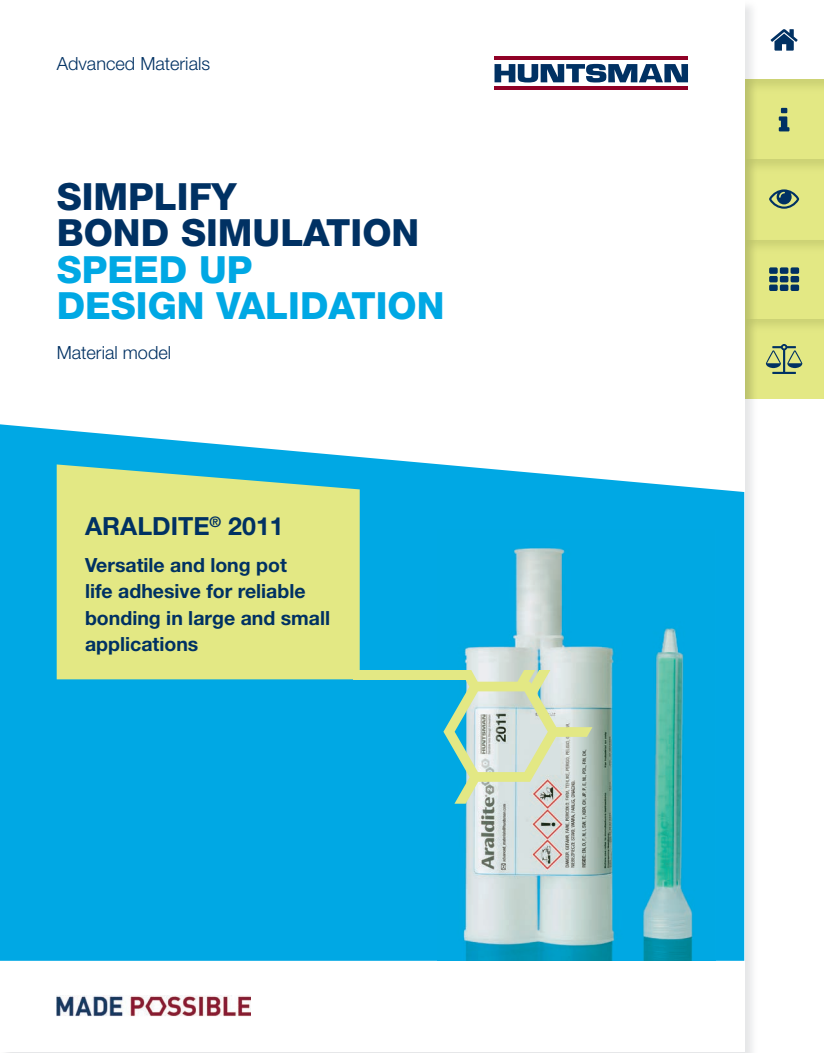
<style>
.page{position:relative;width:824px;height:1053px;background:#fff}
.page>*{position:absolute;margin:0;border:0;box-sizing:border-box;transform-origin:0 0}
.t1{font:800 37.5px/36.2px "Helvetica Neue LT Std";color:#00a8e4}
.t2{font:800 37.5px/36.2px "Helvetica Neue LT Std";color:#003163}
.t3{font:700 25px "Helvetica Neue LT Std";color:#003163}
.t4{font:700 19.5px/26.2px "Helvetica Neue LT Std";color:#003163}
.t5{font:300 18.12px "Helvetica Neue LT Std";color:#003163}
</style>
<div class="page">
<svg style="left:770px;top:29px;width:28px;height:22px"></svg>
<svg style="left:779px;top:108px;width:10px;height:23px"></svg>
<svg style="left:769px;top:267px;width:30px;height:24px"></svg>
<svg style="left:769px;top:189px;width:30px;height:20px"></svg>
<svg style="left:766px;top:344px;width:36px;height:30px"></svg>
<img style="left:744px;top:399px;width:9px;height:653px">
<svg style="left:0;top:424px;width:744px;height:536px;background:#1fb2e7"></svg>
<img style="left:438px;top:529px;width:277px;height:432px">
<div style="left:57px;top:464px;width:303px;height:215px;background:#e3e884"></div>
<svg style="left:404px;top:670px;width:188px;height:133px;background:#97cccc"></svg>
<div style="left:353px;top:670px;width:117px;height:9px;background:#e3e884"></div>
<img style="left:57px;top:995px;width:193px;height:22px">
<svg style="left:494px;top:64px;width:194px;height:18px"></svg>
<hr style="left:494px;top:56px;width:194px;height:4px;background:#900126">
<hr style="left:494px;top:86px;width:194px;height:4px;background:#900126">
<p class="t5" style="left:57px;top:52px;width:155px">Advanced Materials</p>
<h1 class="t2" style="left:57px;top:178px;width:364px">SIMPLIFY<br>BOND SIMULATION</h1>
<h1 class="t1" style="left:57px;top:251px;width:389px">SPEED UP<br>DESIGN VALIDATION</h1>
<p class="t5" style="left:57px;top:341px;width:116px">Material model</p>
<p class="t3" style="left:85px;top:511px;width:200px">ARALDITE<sup>®</sup> 2011</p>
<p class="t4" style="left:85px;top:551px;width:247px">Versatile and long pot<br>life adhesive for reliable bonding in large and small applications</p>
</div>
